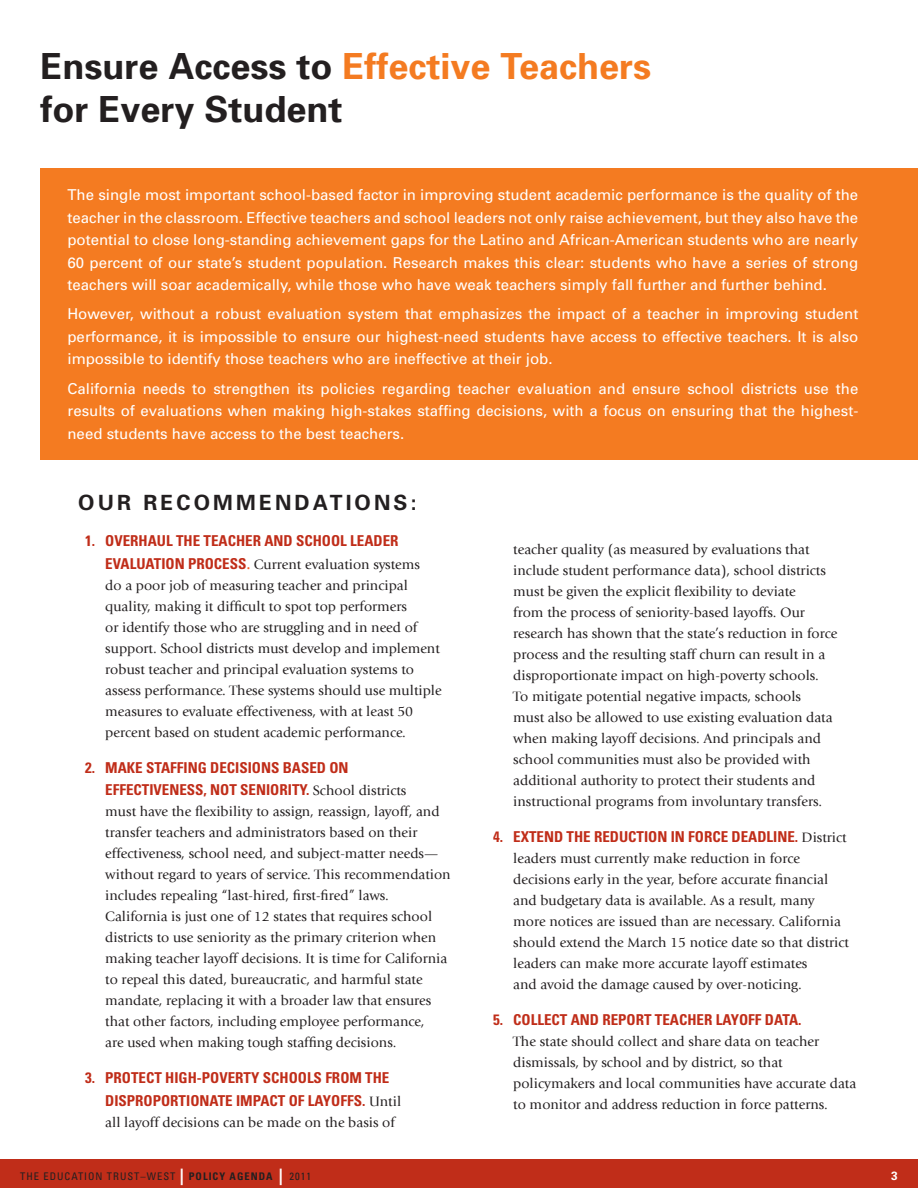
<style>
.page{position:relative;width:918px;height:1188px;background:#fff}
.page>*{position:absolute;margin:0;border:0;box-sizing:border-box;transform-origin:0 0}
.t1{font:700 36px/43.2px "Univers";color:#231f20}
.t2{font:700 21px "Univers";letter-spacing:.15em;color:#231f20}
.t3{font:15px/22.5px "Univers";color:#fff;text-align:justify}
.t4{font:700 condensed 15px/22.5px "Univers";color:#c02d19}
.t5{font:14.25px/21px "Giovanni Std";color:#231f20}
.t6{font:700 12px "Univers";color:#fff}
.t7{font:condensed 10.5px "Univers";letter-spacing:.095em;color:#231f20}
.s1{color:#f47b21}
.s2{font-family:"Univers";font-weight:700;font-stretch:condensed;font-size:15px;color:#c02d19}
.s3{font-weight:700;font-size:15px;color:#f25b21}
.s4{font-family:"Giovanni Std";font-weight:400;font-stretch:normal;font-size:14.25px;color:#231f20}
.s5{font-weight:700;font-size:16.5px;color:#fff}
.s6{font-weight:700}
</style>
<div class="page">
<div style="left:40px;top:169px;width:878px;height:291px;background:#f47b21"></div>
<div style="left:0;top:1160px;width:918px;height:28px;background:#c02d19"></div>
<h1 class="t1" style="left:40px;top:44px;width:612px">Ensure Access to <span class="s1">Effective Teachers </span>for Every Student</h1>
<p class="t3" style="left:68px;top:184px;width:792px">The single most important school-based factor in improving student academic performance is the quality of the teacher in the classroom. Effective teachers and school leaders not only raise achievement, but they also have the potential to close long-standing achievement gaps for the Latino and African-American students who are nearly 60 percent of our state’s student population. Research makes this clear: students who have a series of strong teachers will soar academically, while those who have weak teachers simply fall further and further behind.</p>
<p class="t3" style="left:68px;top:303px;width:792px">However, without a robust evaluation system that emphasizes the impact of a teacher in improving student performance, it is impossible to ensure our highest-need students have access to effective teachers. It is also impossible to identify those teachers who are ineffective at their job.</p>
<p class="t3" style="left:68px;top:377px;width:792px">California needs to strengthen its policies regarding teacher evaluation and ensure school districts use the results of evaluations when making high-stakes staffing decisions, with a focus on ensuring that the highest&shy;need students have access to the best teachers.</p>
<h2 class="t2" style="left:78px;top:490px;width:340px">Our Recommendations:</h2>
<p class="t4" style="left:85px;top:530px;width:315px">1. OVERHAUL THE TEACHER AND SCHOOL LEADER</p>
<p class="t5" style="left:105px;top:554px;width:338px"><span class="s2">EVALUATIO N PROCESS</span> <span class="s3">.</span> Current evaluation systems<br>do a poor job of measuring teacher and principal quality, making it difficult to spot top performers<br>or identify those who are struggling and in need of support. School districts must develop and implement robust teacher and principal evaluation systems to assess performance. These systems should use multiple measures to evaluate effectiveness, with at least 50 percent based on student academic performance.</p>
<p class="t4" style="left:85px;top:756px;width:158px">2. MAKE STAFFING DECISIO</p>
<p class="t4" style="left:105px;top:756px;width:303px;text-indent:156px">NS BASED ON<br>EFFECTIVENESS, NOT SENIO RITY. <span class="s4">School districts</span></p>
<p class="t5" style="left:105px;top:801px;width:347px">must have the flexibility to assign, reassign, layoff, and transfer teachers and administrators based on their effectiveness, school need, and subject-matter needs— without regard to years of service. This recommendation includes repealing “last-hired, first-fired” laws.<br>California is just one of 12 states that requires school districts to use seniority as the primary criterion when making teacher layoff decisions. It is time for California to repeal this dated, bureaucratic, and harmful state mandate, replacing it with a broader law that ensures that other factors, including employee performance,<br>are used when making tough staffing decisions.</p>
<p class="t4" style="left:105px;top:1067px;width:284px;text-indent:-20px">3. PROTECT HI GH-POVERTY SCHOO LS FROM THE<br>DISP</p>
<p class="t4" style="left:135px;top:1089px;width:267px">ROPO RTIO NATE IMPACT OF LAYOFFS. <span class="s4">Until</span></p>
<p class="t5" style="left:105px;top:1112px;width:291px">all layoff decisions can be made on the basis of</p>
<p class="t5" style="left:513px;top:539px;width:326px">teacher quality (as measured by evaluations that include student performance data), school districts must be given the explicit flexibility to deviate<br>from the process of seniority-based layoffs. Our research has shown that the state’s reduction in force process and the resulting staff churn can result in a disproportionate impact on high-poverty schools.<br>To mitigate potential negative impacts, schools<br>must also be allowed to use existing evaluation data when making layoff decisions. And principals and school communities must also be provided with additional authority to protect their students and instructional programs from involuntary transfers.</p>
<p class="t4" style="left:493px;top:826px;width:355px">4. EXTEND THE REDUCTIO N IN FORCE DEADLINE. <span class="s4">District</span></p>
<p class="t5" style="left:513px;top:848px;width:337px">leaders must currently make reduction in force decisions early in the year, before accurate financial and budgetary data is available. As a result, many more notices are issued than are necessary. California should extend the March 15 notice date so that district leaders can make more accurate layoff estimates<br>and avoid the damage caused by over-noticing.</p>
<p class="t4" style="left:493px;top:1009px;width:20px">5. CO</p>
<p class="t4" style="left:531px;top:1009px;width:81px">LLECT AND REPO</p>
<p class="t4" style="left:636px;top:1009px;width:167px">RT TEACHER LAYOFF DATA.</p>
<p class="t5" style="left:513px;top:1031px;width:344px">The state should collect and share data on teacher dismissals, by school and by district, so that policymakers and local communities have accurate data to monitor and address reduction in force patterns.</p>
<p class="t7" style="left:20px;top:1169px;width:293px">THE EDUCATION TRUST–WEST <span class="s5">|</span> <span class="s6">POLICY AGENDA</span> <span class="s5">|</span> 2011</p>
<p class="t6" style="left:891px;top:1168px;width:8px">3</p>
</div>
